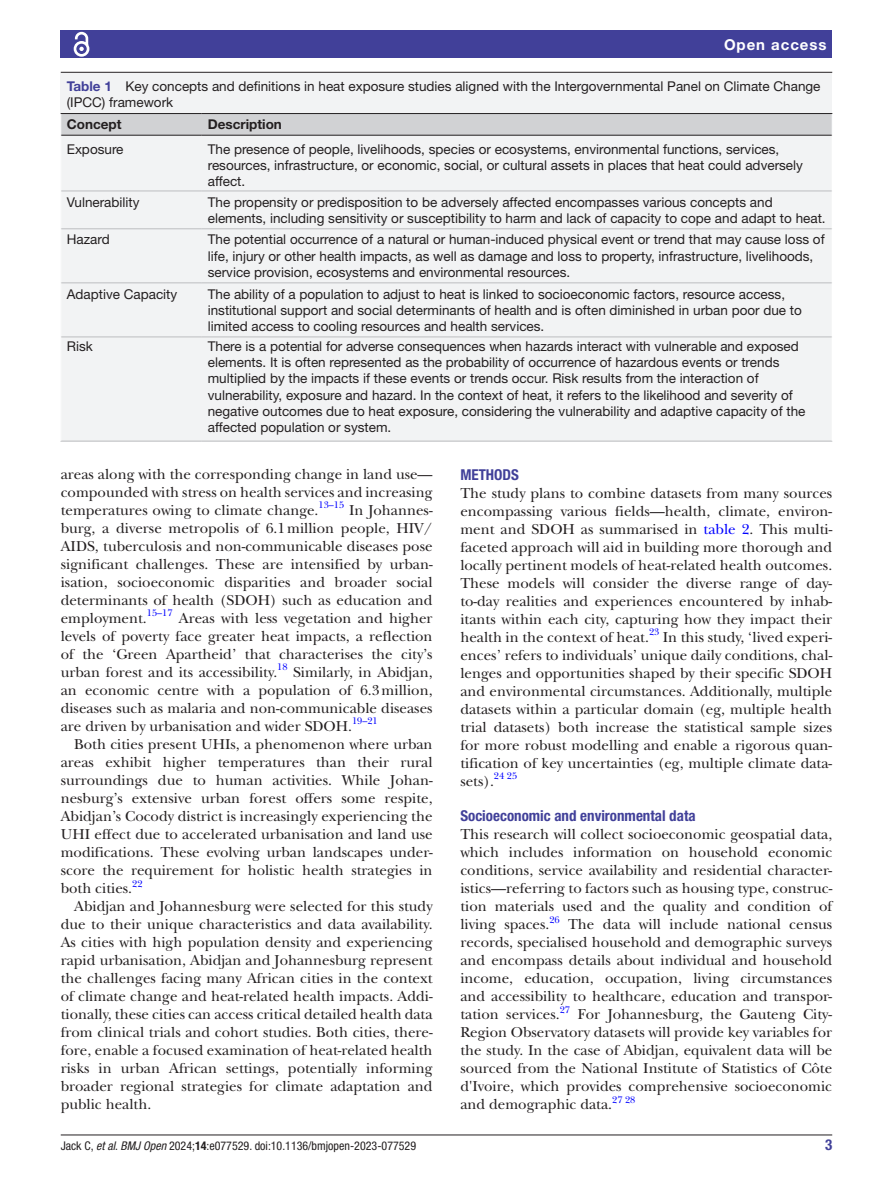
<style>
.page{position:relative;width:893px;height:1191px;background:#fff}
.page>*{position:absolute;margin:0;border:0;box-sizing:border-box;transform-origin:0 0}
.t1{font:15px/18px "New Baskerville";color:#231f20;text-align:justify}
.t2{font:700 condensed 15px "Helvetica Neue LT Std";color:#414099}
.t3{font:700 15px "Helvetica Neue LT Std";letter-spacing:.065em;color:#fff}
.t4{font:13.5px/16.2px "Helvetica Neue LT Std";color:#231f20}
.t5{font:700 13.5px "Helvetica Neue LT Std";color:#231f20}
.t6{font:condensed 12px "Helvetica Neue LT Std";color:#231f20}
.t7{font:9.9px "New Baskerville";color:#00f}
.s1{font-weight:700;color:#414099}
.s2{color:#00f}
.s3{font-style:italic}
.s4{font-weight:700}
</style>
<div class="page">
<hr style="left:61px;top:1134px;width:771px;height:1px;background:#231f20">
<div style="left:61px;top:31px;width:771px;height:27px;background:#414099"></div>
<svg style="left:73px;top:31px;width:17px;height:26px"></svg>
<div style="left:61px;top:73px;width:771px;height:368px;background:#f2f3f4"></div>
<hr style="left:61px;top:72px;width:771px;height:1px;background:#231f20">
<hr style="left:61px;top:113px;width:141px;height:1px;background:#231f20">
<hr style="left:61px;top:135px;width:141px;height:1px;background:#231f20">
<hr style="left:202px;top:113px;width:630px;height:1px;background:#231f20">
<hr style="left:202px;top:135px;width:630px;height:1px;background:#231f20">
<hr style="left:61px;top:191px;width:141px;height:1px;background:#bcbdc0">
<hr style="left:202px;top:191px;width:630px;height:1px;background:#bcbdc0">
<hr style="left:61px;top:228px;width:141px;height:1px;background:#bcbdc0">
<hr style="left:202px;top:228px;width:630px;height:1px;background:#bcbdc0">
<hr style="left:61px;top:283px;width:141px;height:1px;background:#bcbdc0">
<hr style="left:202px;top:283px;width:630px;height:1px;background:#bcbdc0">
<hr style="left:61px;top:337px;width:141px;height:1px;background:#bcbdc0">
<hr style="left:61px;top:441px;width:141px;height:1px;background:#bcbdc0">
<hr style="left:202px;top:337px;width:630px;height:1px;background:#bcbdc0">
<hr style="left:202px;top:441px;width:630px;height:1px;background:#bcbdc0">
<svg style="left:61px;top:114px;width:771px;height:21px;background:#ceced0"></svg>
<p class="t3" style="left:724px;top:35px;width:104px">Open access</p>
<p class="t4" style="left:67px;top:77px;width:755px"><span class="s1">Table 1</span> Key concepts and definitions in heat exposure studies aligned with the Intergovernmental Panel on Climate Change (IPCC) framework</p>
<p class="t5" style="left:67px;top:116px;width:56px">Concept</p>
<p class="t5" style="left:208px;top:116px;width:76px">Description</p>
<p class="t4" style="left:67px;top:141px;width:58px">Exposure</p>
<p class="t4" style="left:208px;top:141px;width:597px">The presence of people, livelihoods, species or ecosystems, environmental functions, services, resources, infrastructure, or economic, social, or cultural assets in places that heat could adversely affect.</p>
<p class="t4" style="left:67px;top:193px;width:74px">Vulnerability</p>
<p class="t4" style="left:208px;top:193px;width:619px">The propensity or predisposition to be adversely affected encompasses various concepts and elements, including sensitivity or susceptibility to harm and lack of capacity to cope and adapt to heat.</p>
<p class="t4" style="left:67px;top:231px;width:44px">Hazard</p>
<p class="t4" style="left:208px;top:231px;width:618px">The potential occurrence of a natural or human-induced physical event or trend that may cause loss of life, injury or other health impacts, as well as damage and loss to property, infrastructure, livelihoods, service provision, ecosystems and environmental resources.</p>
<p class="t4" style="left:67px;top:285px;width:112px">Adaptive Capacity</p>
<p class="t4" style="left:208px;top:285px;width:596px">The ability of a population to adjust to heat is linked to socioeconomic factors, resource access, institutional support and social determinants of health and is often diminished in urban poor due to limited access to cooling resources and health services.</p>
<p class="t4" style="left:67px;top:338px;width:28px">Risk</p>
<p class="t4" style="left:208px;top:338px;width:599px">There is a potential for adverse consequences when hazards interact with vulnerable and exposed elements. It is often represented as the probability of occurrence of hazardous events or trends multiplied by the impacts if these events or trends occur. Risk results from the interaction of vulnerability, exposure and hazard. In the context of heat, it refers to the likelihood and severity of negative outcomes due to heat exposure, considering the vulnerability and adaptive capacity of the affected population or system.</p>
<p class="t1" style="left:61px;top:465px;width:373px">areas along with the corresponding change in land use— compounded with stress on health services and increasing temperatures owing to climate change.</p>
<p class="t7" style="left:319px;top:499px;width:27px">13–15</p>
<p class="t1" style="left:61px;top:501px;width:373px;text-indent:288px">In Johannes&shy;burg, a diverse metropolis of 6.1million people, HIV/ AIDS, tuberculosis and non-communicable diseases pose significant challenges. These are intensified by urban&shy;isation, socioeconomic disparities and broader social determinants of health (SDOH) such as education and employment.</p>
<p class="t7" style="left:147px;top:607px;width:27px">15–17</p>
<p class="t1" style="left:61px;top:609px;width:373px;text-indent:118px">Areas with less vegetation and higher levels of poverty face greater heat impacts, a reflection of the ‘Green Apartheid’ that characterises the city’s urban forest and its accessibility.</p>
<p class="t7" style="left:277px;top:661px;width:12px">18</p>
<p class="t1" style="left:61px;top:663px;width:373px;text-indent:232px">Similarly, in Abidjan, an economic centre with a population of 6.3million, diseases such as malaria and non-communicable diseases are driven by urbanisation and wider SDOH.</p>
<p class="t7" style="left:352px;top:715px;width:27px">19–21</p>
<p class="t1" style="left:61px;top:735px;width:373px;text-indent:14px">Both cities present UHIs, a phenomenon where urban areas exhibit higher temperatures than their rural surroundings due to human activities. While Johan&shy;nesburg’s extensive urban forest offers some respite, Abidjan’s Cocody district is increasingly experiencing the UHI effect due to accelerated urbanisation and land use modifications. These evolving urban landscapes under&shy;score the requirement for holistic health strategies in both cities.</p>
<p class="t7" style="left:132px;top:877px;width:12px">22</p>
<p class="t1" style="left:61px;top:897px;width:373px;text-indent:14px">Abidjan and Johannesburg were selected for this study due to their unique characteristics and data availability.<br>As cities with high population density and experiencing rapid urbanisation, Abidjan and Johannesburg represent the challenges facing many African cities in the context of climate change and heat-related health impacts. Addi&shy;tionally, these cities can access critical detailed health data from clinical trials and cohort studies. Both cities, there&shy;fore, enable a focused examination of heat-related health risks in urban African settings, potentially informing broader regional strategies for climate adaptation and public health.</p>
<p class="t2" style="left:460px;top:465px;width:60px">METHODS</p>
<p class="t1" style="left:460px;top:484px;width:373px">The study plans to combine datasets from many sources encompassing various fields—health, climate, environ&shy;ment and SDOH as summarised in <span class="s2">table 2</span>. This multi&shy;faceted approach will aid in building more thorough and locally pertinent models of heat-related health outcomes.<br>These models will consider the diverse range of day&shy;to-day realities and experiences encountered by inhab&shy;itants within each city, capturing how they impact their health in the context of heat.</p>
<p class="t7" style="left:649px;top:626px;width:12px">23</p>
<p class="t1" style="left:460px;top:628px;width:373px;text-indent:203px">In this study, ‘lived experi&shy;ences’ refers to individuals’ unique daily conditions, chal&shy;lenges and opportunities shaped by their specific SDOH and environmental circumstances. Additionally, multiple datasets within a particular domain (eg, multiple health trial datasets) both increase the statistical sample sizes for more robust modelling and enable a rigorous quan&shy;tification of key uncertainties (eg, multiple climate data&shy;sets).</p>
<p class="t7" style="left:494px;top:770px;width:25px">24 25</p>
<p class="t2" style="left:460px;top:807px;width:237px">Socioeconomic and environmental data</p>
<p class="t1" style="left:460px;top:825px;width:373px">This research will collect socioeconomic geospatial data, which includes information on household economic conditions, service availability and residential character&shy;istics—referring to factors such as housing type, construc&shy;tion materials used and the quality and condition of living spaces.</p>
<p class="t7" style="left:549px;top:913px;width:12px">26</p>
<p class="t1" style="left:460px;top:915px;width:373px;text-indent:108px">The data will include national census records, specialised household and demographic surveys and encompass details about individual and household income, education, occupation, living circumstances and accessibility to healthcare, education and transpor&shy;tation services.</p>
<p class="t7" style="left:560px;top:1003px;width:12px">27</p>
<p class="t1" style="left:460px;top:1005px;width:373px;text-indent:117px">For Johannesburg, the Gauteng City-Region Observatory datasets will provide key variables for the study. In the case of Abidjan, equivalent data will be sourced from the National Institute of Statistics of Côte d'Ivoire, which provides comprehensive socioeconomic and demographic data.</p>
<p class="t7" style="left:612px;top:1093px;width:25px">27 28</p>
<p class="t6" style="left:61px;top:1138px;width:357px">Jack C, <span class="s3">et al</span>. <span class="s3">BMJ Open</span> 2024;<span class="s4">14</span>:e077529. doi:10.1136/bmjopen-2023-077529</p>
<p class="t2" style="left:825px;top:1135px;width:9px">3</p>
</div>
